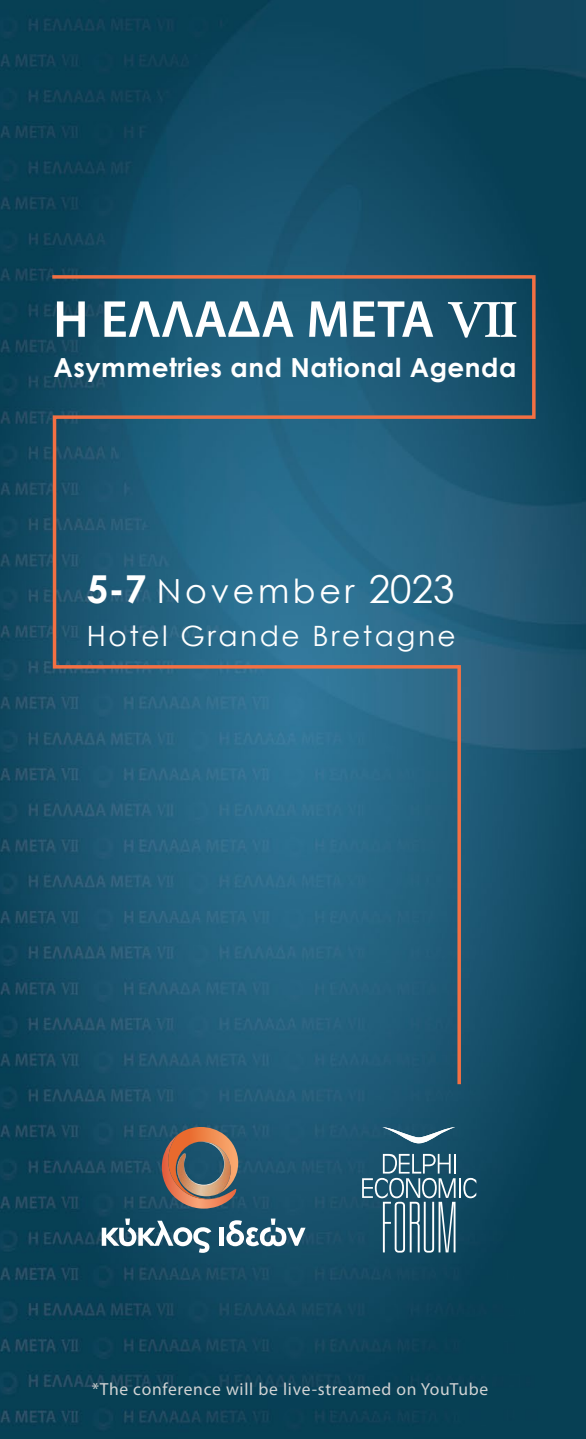
<style>
.page{position:relative;width:586px;height:1439px;background:#fff}
.page>*{position:absolute;margin:0;border:0;box-sizing:border-box;transform-origin:0 0}
.t1{font:500 52.5px "CF Garamond";color:#fff}
.t2{font:33.25px "Century Gothic";letter-spacing:.11em;color:#fff}
.t3{font:28px "Century Gothic";letter-spacing:.09em;color:#fff}
.t4{font:700 26.25px "Century Gothic";letter-spacing:.02em;color:#fff}
.t5{font:17.5px "Myriad Pro";letter-spacing:.04em;color:#d1d3d4}
.s1{font-weight:700;font-size:38.5px}
.s2{font-size:38.5px}
</style>
<div class="page">
<img style="left:0;top:0;width:585px;height:1439px">
<svg style="left:382px;top:1127px;width:73px;height:16px"></svg>
<hr style="left:458px;top:1178px;width:2px;height:20px;background:#fff">
<svg style="left:463px;top:1178px;width:13px;height:20px"></svg>
<svg style="left:362px;top:1154px;width:93px;height:98px;background:#497588"></svg>
<svg style="left:162px;top:1127px;width:76px;height:81px;background:#996d59"></svg>
<img style="left:177px;top:1141px;width:54px;height:55px">
<svg style="left:102px;top:1218px;width:109px;height:35px"></svg>
<div style="left:219px;top:1227px;width:5px;height:18px;background:#fff"></div>
<svg style="left:226px;top:1218px;width:79px;height:28px"></svg>
<svg style="left:49px;top:273px;width:488px;height:397px;background:#28607b"></svg>
<hr style="left:457px;top:665px;width:3px;height:419px;background:#f37043">
<svg style="left:57px;top:301px;width:28px;height:36px"></svg>
<svg style="left:104px;top:301px;width:189px;height:36px"></svg>
<svg style="left:309px;top:301px;width:38px;height:36px"></svg>
<svg style="left:353px;top:301px;width:80px;height:36px"></svg>
<svg style="left:484px;top:302px;width:32px;height:35px"></svg>
<h1 class="t1" style="left:449px;top:292px;width:36px">V</h1>
<h3 class="t4" style="left:53px;top:347px;width:464px">Asymmetries and National Agenda</h3>
<h2 class="t2" style="left:87px;top:568px;width:369px"><span class="s1">5-7</span> November <span class="s2">2023</span></h2>
<h3 class="t3" style="left:87px;top:616px;width:370px">Hotel Grande Bretagne</h3>
<p class="t5" style="left:92px;top:1378px;width:398px">*The conference will be live-streamed on YouTube</p>
</div>
